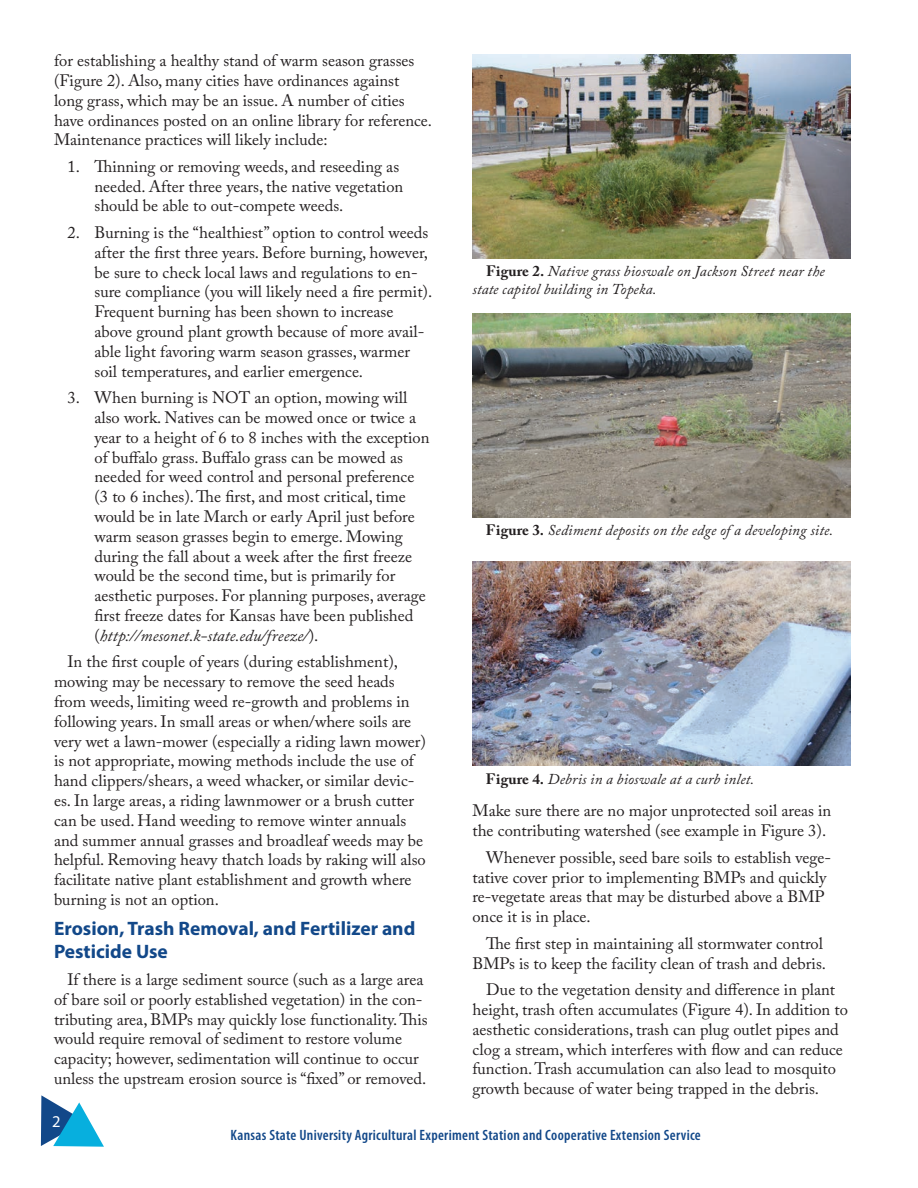
<style>
.page{position:relative;width:918px;height:1188px;background:#fff}
.page>*{position:absolute;margin:0;border:0;box-sizing:border-box;transform-origin:0 0}
.Headings{font:700 19.5px/23.4px "Myriad Pro";color:#124889}
.t1{font:16.5px/19.8px "Adobe Caslon Pro";color:#231f20}
.t2{font:16.5px "Myriad Pro";color:#fff}
.t3{font:italic 15px/18px "Adobe Caslon Pro";letter-spacing:.01em;color:#231f20}
.t4{font:600 condensed 15px "Myriad Pro";letter-spacing:.02em;color:#124889}
.s1{font-style:italic}
.s2{font-weight:700;font-style:normal}
</style>
<div class="page">
<svg style="left:41px;top:1095px;width:63px;height:52px"></svg>
<img style="left:472px;top:54px;width:378px;height:204px">
<img style="left:472px;top:313px;width:378px;height:204px">
<img style="left:472px;top:561px;width:378px;height:204px">
<p class="t1" style="left:54px;top:51px;width:380px">for establishing a healthy stand of warm season grasses (Figure 2). Also, many cities have ordinances against long grass, which may be an issue. A number of cities have ordinances posted on an online library for reference.<br>Maintenance practices will likely include:</p>
<p class="t1" style="left:94px;top:156px;width:310px;text-indent:-27px">1. Thinning or removing weeds, and reseeding as needed. After three years, the native vegetation should be able to out-compete weeds.</p>
<p class="t1" style="left:94px;top:222px;width:339px;text-indent:-27px">2. Burning is the “healthiest” option to control weeds after the first three years. Before burning, however, be sure to check local laws and regulations to en&shy;sure compliance (you will likely need a fire permit).<br>Frequent burning has been shown to increase above ground plant growth because of more avail&shy;able light favoring warm season grasses, warmer soil temperatures, and earlier emergence.</p>
<p class="t1" style="left:94px;top:388px;width:337px;text-indent:-27px">3. When burning is NOT an option, mowing will also work. Natives can be mowed once or twice a year to a height of 6 to 8 inches with the exception of buffalo grass. Buffalo grass can be mowed as needed for weed control and personal preference (3 to 6 inches). The first, and most critical, time would be in late March or early April just before warm season grasses begin to emerge. Mowing during the fall about a week after the first freeze would be the second time, but is primarily for aesthetic purposes. For planning purposes, average first freeze dates for Kansas have been published (<span class="s1">http://mesonet.k-state.edu/freeze/</span>).</p>
<p class="t1" style="left:54px;top:652px;width:374px;text-indent:13px">In the first couple of years (during establishment), mowing may be necessary to remove the seed heads from weeds, limiting weed re-growth and problems in following years. In small areas or when/where soils are very wet a lawn-mower (especially a riding lawn mower) is not appropriate, mowing methods include the use of hand clippers/shears, a weed whacker, or similar devic&shy;es. In large areas, a riding lawnmower or a brush cutter can be used. Hand weeding to remove winter annuals and summer annual grasses and broadleaf weeds may be helpful. Removing heavy thatch loads by raking will also facilitate native plant establishment and growth where burning is not an option.</p>
<p class="Headings" style="left:54px;top:916px;width:363px">Erosion, Trash Removal, and Fertilizer and<br>Pesticide Use</p>
<p class="t1" style="left:54px;top:969px;width:375px;text-indent:13px">If there is a large sediment source (such as a large area of bare soil or poorly established vegetation) in the con&shy;tributing area, BMPs may quickly lose functionality. This would require removal of sediment to restore volume capacity; however, sedimentation will continue to occur unless the upstream erosion source is “fixed” or removed.</p>
<p class="t2" style="left:52px;top:1111px;width:10px">2</p>
<p class="t3" style="left:472px;top:262px;width:354px;text-indent:14px"><span class="s2">Figure 2.</span> Native grass bioswale on Jackson Street near the state capitol building in Topeka.</p>
<p class="t3" style="left:486px;top:520px;width:349px"><span class="s2">Figure 3.</span> Sediment deposits on the edge of a developing site.</p>
<p class="t3" style="left:486px;top:769px;width:270px"><span class="s2">Figure 4.</span> Debris in a bioswale at a curb inlet.</p>
<p class="t1" style="left:473px;top:801px;width:360px">Make sure there are no major unprotected soil areas in the contributing watershed (see example in Figure 3).</p>
<p class="t1" style="left:473px;top:847px;width:360px;text-indent:13px">Whenever possible, seed bare soils to establish vege&shy;tative cover prior to implementing BMPs and quickly re-vegetate areas that may be disturbed above a BMP once it is in place.</p>
<p class="t1" style="left:473px;top:933px;width:355px;text-align:right">The first step in maintaining all stormwater control<br>BMPs is to keep the facility clean of trash and debris.</p>
<p class="t1" style="left:473px;top:980px;width:377px;text-indent:13px">Due to the vegetation density and difference in plant height, trash often accumulates (Figure 4). In addition to aesthetic considerations, trash can plug outlet pipes and clog a stream, which interferes with flow and can reduce function. Trash accumulation can also lead to mosquito growth because of water being trapped in the debris.</p>
<p class="t4" style="left:231px;top:1127px;width:472px">Kansas State University Agricultural Experiment Station and Cooperative Extension Service</p>
</div>
